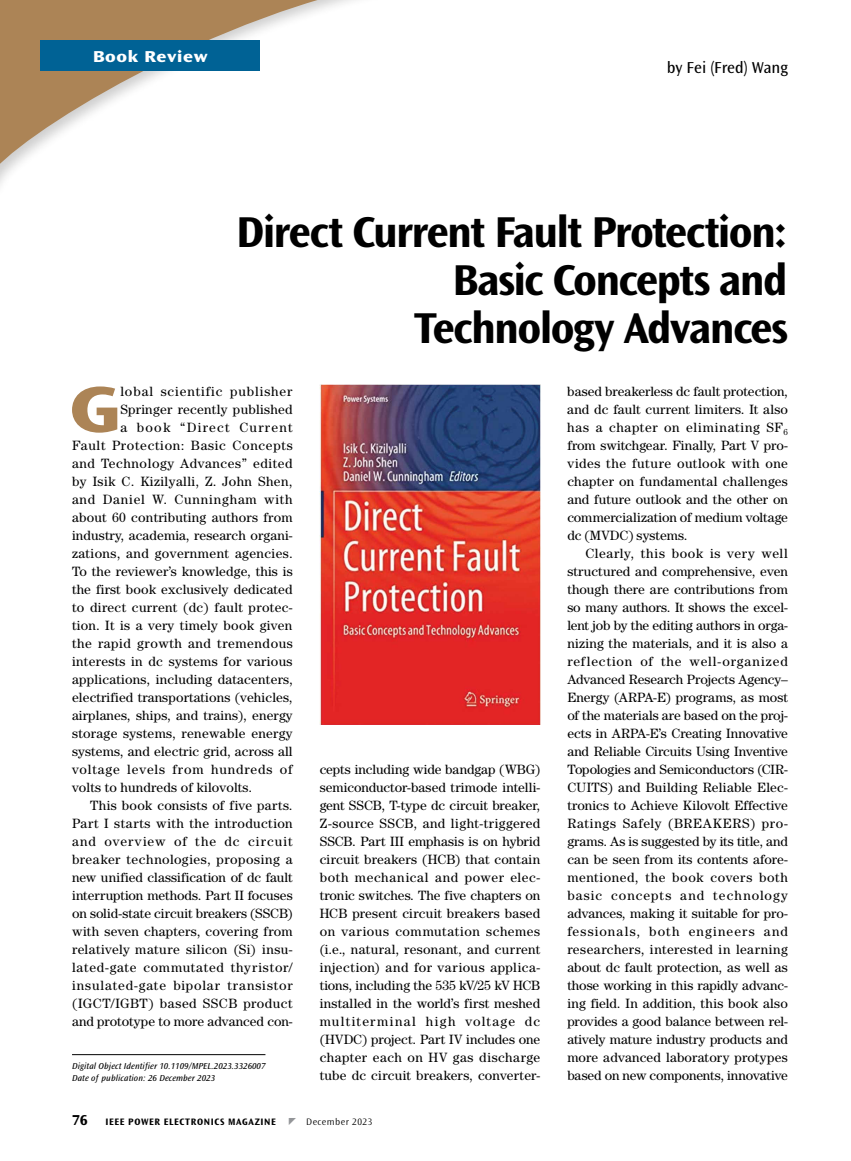
<style>
.page{position:relative;width:851px;height:1161px;background:#fff}
.page>*{position:absolute;margin:0;border:0;box-sizing:border-box;transform-origin:0 0}
.t1{font:800 expanded 68.1px "Ocean Sans Std";color:#ac8456}
.t2{font:700 45px/48px "Ocean Sans Std";letter-spacing:-.04em;color:#000;text-align:right}
.t3{font:16.5px "Ocean Sans Std";color:#000}
.t4{font:800 expanded 16.5px "Ocean Sans Std";letter-spacing:.04em;color:#fff;scale:.95 1}
.t5{font:13.5px/18px "Century Std";letter-spacing:.02em;color:#000;text-align:justify}
.t6{font:13.5px "Century Std";letter-spacing:.04em;color:#000}
.t7{font:13.5px "Century Std";letter-spacing:.065em;color:#000}
.t8{font:13.5px "Century Std";color:#000}
.t9{font:13.5px "Century Std";letter-spacing:-.005em;color:#000}
.t10{font:13.5px "Century Std";letter-spacing:.06em;color:#000}
.t11{font:13.5px "Century Std";letter-spacing:.055em;color:#000}
.t12{font:13.5px "Century Std";letter-spacing:.05em;color:#000}
.t13{font:13.5px "Century Std";letter-spacing:.095em;color:#000}
.t14{font:700 9.75px "Ocean Sans Std";letter-spacing:.065em;color:#000}
.t15{font:300 9.75px "Ocean Sans Std";letter-spacing:.05em;color:#000}
.t16{font:italic 9px/12px "Ocean Sans Std";letter-spacing:.01em;color:#000}
.s1{font-size:15px}
</style>
<div class="page">
<svg style="left:0;top:0;width:354px;height:184px"></svg>
<div style="left:41px;top:40px;width:219px;height:31px;background:#006295"></div>
<hr style="left:72px;top:1054px;width:193px;height:1px;background:#000">
<img style="left:319px;top:384px;width:221px;height:341px">
<p class="t4" style="left:93px;top:47px;width:122px">Book Review</p>
<p class="t3" style="left:666px;top:59px;width:123px">by Fei (Fred) Wang</p>
<h2 class="t2" style="left:236px;top:208px;width:553px">Direct Current Fault Protection:<br>Basic Concepts and<br>Technology Advances</h2>
<h1 class="t1" style="left:70px;top:370px;width:51px">G</h1>
<p class="t7" style="left:120px;top:383px;width:174px">lobal scientific publisher</p>
<p class="t5" style="left:120px;top:400px;width:174px">Springer recently published</p>
<p class="t13" style="left:120px;top:419px;width:174px">a book “Direct Current</p>
<p class="t12" style="left:72px;top:437px;width:222px">Fault Protection: Basic Concepts</p>
<p class="t6" style="left:72px;top:455px;width:222px">and Technology Advances” edited</p>
<p class="t5" style="left:72px;top:472px;width:222px">by Isik C. Kizilyalli, Z. John Shen,</p>
<p class="t10" style="left:72px;top:491px;width:222px">and Daniel W. Cunningham with</p>
<p class="t5" style="left:72px;top:508px;width:222px">about 60 contributing authors from</p>
<p class="t5" style="left:72px;top:526px;width:222px">industry, academia, research organi-</p>
<p class="t5" style="left:72px;top:544px;width:222px">zations, and government agencies.</p>
<p class="t5" style="left:72px;top:562px;width:222px">To the reviewer’s knowledge, this is</p>
<p class="t5" style="left:72px;top:580px;width:222px">the first book exclusively dedicated</p>
<p class="t5" style="left:72px;top:598px;width:222px">to direct current (dc) fault protec-</p>
<p class="t5" style="left:72px;top:616px;width:222px">tion. It is a very timely book given</p>
<p class="t6" style="left:72px;top:635px;width:222px">the rapid growth and tremendous</p>
<p class="t5" style="left:72px;top:652px;width:222px">interests in dc systems for various</p>
<p class="t5" style="left:72px;top:670px;width:222px">applications, including datacenters,</p>
<p class="t5" style="left:72px;top:688px;width:222px">electrified transportations (vehicles,</p>
<p class="t5" style="left:72px;top:706px;width:222px">airplanes, ships, and trains), energy</p>
<p class="t5" style="left:72px;top:724px;width:222px">storage systems, renewable energy</p>
<p class="t5" style="left:72px;top:742px;width:222px">systems, and electric grid, across all</p>
<p class="t10" style="left:72px;top:761px;width:222px">voltage levels from hundreds of</p>
<p class="t5" style="left:72px;top:778px;width:181px">volts to hundreds of kilovolts.</p>
<p class="t5" style="left:90px;top:796px;width:204px">This book consists of five parts.</p>
<p class="t6" style="left:72px;top:815px;width:222px">Part I starts with the introduction</p>
<p class="t7" style="left:72px;top:833px;width:222px">and overview of the dc circuit</p>
<p class="t5" style="left:72px;top:850px;width:222px">breaker technologies, proposing a</p>
<p class="t9" style="left:72px;top:869px;width:222px">new unified classification of dc fault</p>
<p class="t8" style="left:72px;top:887px;width:222px">interruption methods. Part II focuses</p>
<p class="t8" style="left:72px;top:905px;width:222px">on solid-state circuit breakers (SSCB)</p>
<p class="t5" style="left:72px;top:922px;width:222px">with seven chapters, covering from</p>
<p class="t5" style="left:72px;top:940px;width:222px">relatively mature silicon (Si) insu-</p>
<p class="t11" style="left:72px;top:959px;width:222px">lated-gate commutated thyristor/</p>
<p class="t7" style="left:72px;top:977px;width:222px">insulated-gate bipolar transistor</p>
<p class="t5" style="left:72px;top:994px;width:222px">(IGCT/IGBT) based SSCB product</p>
<p class="t9" style="left:72px;top:1013px;width:222px">and prototype to more advanced con-</p>
<p class="t16" style="left:72px;top:1060px;width:195px">Digital Object Identifier 10.1109/MPEL.2023.3326007<br>Date of publication: 26 December 2023</p>
<p class="t5" style="left:319px;top:760px;width:222px">cepts including wide bandgap (WBG) semiconductor-based trimode intelli&shy;gent SSCB, T-type dc circuit breaker, Z-source SSCB, and light-triggered SSCB. Part III emphasis is on hybrid circuit breakers (HCB) that contain both mechanical and power elec&shy;tronic switches. The five chapters on HCB present circuit breakers based on various commutation schemes (i.e., natural, resonant, and current injection) and for various applica&shy;tions, including the 535 kV/25 kV HCB installed in the world’s first meshed multiterminal high voltage dc (HVDC) project. Part IV includes one chapter each on HV gas discharge tube dc circuit breakers, converter-</p>
<p class="t14" style="left:72px;top:1116px;width:205px"><span class="s1">76</span> IEEE POWER ELECTRONICS MAGAZINE</p>
<p class="t15" style="left:306px;top:1116px;width:68px">December 2023</p>
<p class="t5" style="left:567px;top:382px;width:222px">based breakerless dc fault protection, and dc fault current limiters. It also has a chapter on eliminating SF<sub>6 </sub>from switchgear. Finally, Part V pro&shy;vides the future outlook with one chapter on fundamental challenges and future outlook and the other on commercialization of medium voltage dc (MVDC) systems.</p>
<p class="t5" style="left:567px;top:544px;width:222px;text-indent:18px">Clearly, this book is very well structured and comprehensive, even though there are contributions from so many authors. It shows the excel&shy;lent job by the editing authors in orga&shy;nizing the materials, and it is also a reflection of the well-organized Advanced Research Projects Agency– Energy (ARPA-E) programs, as most of the materials are based on the proj&shy;ects in ARPA-E’s Creating Innovative and Reliable Circuits Using Inventive Topologies and Semiconductors (CIR-CUITS) and Building Reliable Elec&shy;tronics to Achieve Kilovolt Effective Ratings Safely (BREAKERS) pro&shy;grams. As is suggested by its title, and can be seen from its contents afore&shy;mentioned, the book covers both basic concepts and technology advances, making it suitable for pro&shy;fessionals, both engineers and researchers, interested in learning about dc fault protection, as well as those working in this rapidly advanc&shy;ing field. In addition, this book also provides a good balance between rel&shy;atively mature industry products and more advanced laboratory protypes based on new components, innovative</p>
</div>
